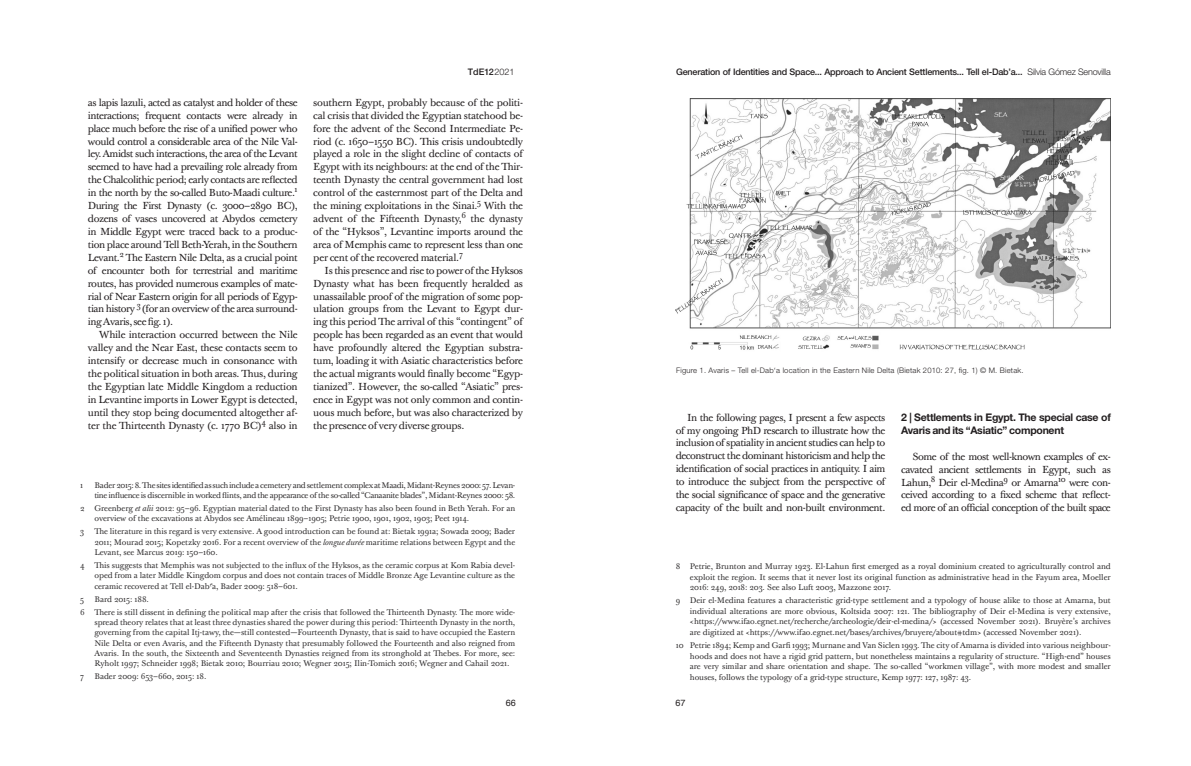
<style>
.page{position:relative;width:1191px;height:766px;background:#fff}
.page>*{position:absolute;margin:0;border:0;box-sizing:border-box;transform-origin:0 0}
.TABULACION{font:700 10.5px/12.9px "Helvetica Neue LT Std";letter-spacing:-.025em;color:#231f20}
.TABULACION-2{font:10px/12.9px "Baskerville Ten Pro";letter-spacing:-.03em;color:#231f20;text-align:justify}
.encabeza{font:500 9px "Helvetica Neue LT Std";letter-spacing:-.02em;color:#231f20}
.t1{font:9px "Helvetica";color:#231f20}
.notas{font:8px/10.2px "Baskerville Ten Pro";letter-spacing:-.01em;color:#312f30;text-align:justify}
.notas-2{font:8px/10.2px "Baskerville Ten Pro";letter-spacing:-.045em;color:#312f30}
.t2{font:300 7.6px "Helvetica Neue LT Std";letter-spacing:.025em;color:#231f20}
.t3{font:500 2px "Helvetica Neue LT Std";color:#fff}
.s1{font-weight:300}
.s2{font-style:italic}
.s3{font-family:"Transliteration";font-style:italic}
</style>
<div class="page">
<img style="left:675px;top:99px;width:435px;height:251px">
<p class="encabeza" style="left:468px;top:66px;width:48px">TdE12<span class="s1">2021</span></p>
<p class="t3" style="left:493px;top:73px;width:3px">..</p>
<p class="encabeza" style="left:676px;top:66px;width:436px">Generation of Identities and Space... Approach to Ancient Settlements... Tell el-Dab’a... <span class="s1">Silvia Gómez Senovilla</span></p>
<p class="TABULACION-2" style="left:88px;top:96px;width:211px">as lapis lazuli, acted as catalyst and holder of these interactions; frequent contacts were already in place much before the rise of a unified power who would control a considerable area of the Nile Val&shy;ley. Amidst such interactions, the area of the Levant seemed to have had a prevailing role already from the Chalcolithic period; early contacts are reflected in the north by the so-called Buto-Maadi culture.<sup>1<br></sup>During the First Dynasty (c. 3000–2890 BC), dozens of vases uncovered at Abydos cemetery in Middle Egypt were traced back to a produc&shy;tion place around Tell Beth-Yerah, in the Southern Levant.<sup>2</sup> The Eastern Nile Delta, as a crucial point of encounter both for terrestrial and maritime routes, has provided numerous examples of mate&shy;rial of Near Eastern origin for all periods of Egyp&shy;tian history <sup>3</sup> (for an overview of the area surround&shy;ing Avaris, see fig. 1).</p>
<p class="TABULACION-2" style="left:88px;top:329px;width:211px;text-indent:11px">While interaction occurred between the Nile valley and the Near East, these contacts seem to intensify or decrease much in consonance with the political situation in both areas. Thus, during the Egyptian late Middle Kingdom a reduction in Levantine imports in Lower Egypt is detected, until they stop being documented altogether af&shy;ter the Thirteenth Dynasty (c. 1770 BC)<sup>4</sup> also in</p>
<p class="TABULACION-2" style="left:313px;top:96px;width:211px">southern Egypt, probably because of the politi&shy;cal crisis that divided the Egyptian statehood be&shy;fore the advent of the Second Intermediate Pe&shy;riod (c. 1650–1550 BC). This crisis undoubtedly played a role in the slight decline of contacts of Egypt with its neighbours: at the end of the Thir&shy;teenth Dynasty the central government had lost control of the easternmost part of the Delta and the mining exploitations in the Sinai.<sup>5</sup> With the advent of the Fifteenth Dynasty,<sup>6</sup> the dynasty of the “Hyksos”, Levantine imports around the area of Memphis came to represent less than one per cent of the recovered material.<sup>7</sup></p>
<p class="TABULACION-2" style="left:313px;top:264px;width:211px;text-indent:11px">Is this presence and rise to power of the Hyksos Dynasty what has been frequently heralded as unassailable proof of the migration of some pop&shy;ulation groups from the Levant to Egypt dur&shy;ing this period The arrival of this “contingent” of people has been regarded as an event that would have profoundly altered the Egyptian substra&shy;tum, loading it with Asiatic characteristics before the actual migrants would finally become “Egyp&shy;tianized”. However, the so-called “Asiatic” pres&shy;ence in Egypt was not only common and contin&shy;uous much before, but was also characterized by the presence of very diverse groups.</p>
<p class="notas" style="left:80px;top:480px;width:5px">1</p>
<p class="notas-2" style="left:94px;top:480px;width:422px">Bader 2015: 8. The sites identified as such include a cemetery and settlement complex at Maadi, Midant-Reynes 2000: 57. Levan&shy;tine influence is discernible in worked flints, and the appearance of the so-called “Canaanite blades”, Midant-Reynes 2000: 58.</p>
<p class="notas" style="left:94px;top:503px;width:422px;text-indent:-14px">2 Greenberg <span class="s2">et alii</span> 2012: 95–96. Egyptian material dated to the First Dynasty has also been found in Beth Yerah. For an overview of the excavations at Abydos see Amélineau 1899–1905; Petrie 1900, 1901, 1902, 1903; Peet 1914.</p>
<p class="notas" style="left:80px;top:527px;width:5px">3</p>
<p class="notas" style="left:94px;top:527px;width:422px">The literature in this regard is very extensive. A good introduction can be found at: Bietak 1991a; Sowada 2009; Bader 2011; Mourad 2015; Kopetzky 2016. For a recent overview of the <span class="s2">longue durée</span> maritime relations between Egypt and the Levant, see Marcus 2019: 150–160.</p>
<p class="notas" style="left:94px;top:560px;width:422px;text-indent:-14px">4 This suggests that Memphis was not subjected to the influx of the Hyksos, as the ceramic corpus at Kom Rabia devel&shy;oped from a later Middle Kingdom corpus and does not contain traces of Middle Bronze Age Levantine culture as the ceramic recovered at Tell el-Dab<span class="s3">a</span>a, Bader 2009: 518–601.</p>
<p class="notas" style="left:80px;top:594px;width:5px">5</p>
<p class="notas" style="left:94px;top:594px;width:56px">Bard 2015: 188.</p>
<p class="notas" style="left:94px;top:607px;width:422px;text-indent:-14px">6 There is still dissent in defining the political map after the crisis that followed the Thirteenth Dynasty. The more wide&shy;spread theory relates that at least three dynasties shared the power during this period: Thirteenth Dynasty in the north, governing from the capital Itj-tawy, the—still contested—Fourteenth Dynasty, that is said to have occupied the Eastern Nile Delta or even Avaris, and the Fifteenth Dynasty that presumably followed the Fourteenth and also reigned from Avaris. In the south, the Sixteenth and Seventeenth Dynasties reigned from its stronghold at Thebes. For more, see:<br>Ryholt 1997; Schneider 1998; Bietak 2010; Bourriau 2010; Wegner 2015; Ilin-Tomich 2016; Wegner and Cahail 2021.</p>
<p class="notas" style="left:80px;top:671px;width:5px">7</p>
<p class="notas" style="left:94px;top:671px;width:113px">Bader 2009: 653–660, 2015: 18.</p>
<p class="t2" style="left:676px;top:366px;width:349px">Figure 1. Avaris – Tell el-Dab‘a location in the Eastern Nile Delta (Bietak 2010: 27, fig. 1) © M. Bietak.</p>
<p class="TABULACION-2" style="left:675px;top:411px;width:211px;text-indent:11px">In the following pages, I present a few aspects of my ongoing PhD research to illustrate how the inclusion of spatiality in ancient studies can help to deconstruct the dominant historicism and help the identification of social practices in antiquity. I aim to introduce the subject from the perspective of the social significance of space and the generative capacity of the built and non-built environment.</p>
<p class="TABULACION" style="left:901px;top:410px;width:211px">2 | Settlements in Egypt. The special case of<br>Avaris and its “Asiatic” component</p>
<p class="TABULACION-2" style="left:901px;top:450px;width:211px;text-indent:11px">Some of the most well-known examples of ex&shy;cavated ancient settlements in Egypt, such as Lahun,<sup>8</sup> Deir el-Medina<sup>9</sup> or Amarna<sup>10</sup> were con&shy;ceived according to a fixed scheme that reflect&shy;ed more of an official conception of the built space</p>
<p class="notas" style="left:690px;top:561px;width:422px;line-height:10.5px;text-indent:-14px">8 Petrie, Brunton and Murray 1923. El-Lahun first emerged as a royal dominium created to agriculturally control and exploit the region. It seems that it never lost its original function as administrative head in the Fayum area, Moeller 2016: 249, 2018: 203. See also Luft 2003, Mazzone 2017.</p>
<p class="notas" style="left:690px;top:595px;width:422px;text-indent:-14px">9 Deir el-Medina features a characteristic grid-type settlement and a typology of house alike to those at Amarna, but individual alterations are more obvious, Koltsida 2007: 121. The bibliography of Deir el-Medina is very extensive, &lt;https://www.ifao.egnet.net/recherche/archeologie/deir-el-medina/&gt; (accessed November 2021). Bruyère’s archives are digitized at &lt;https://www.ifao.egnet.net/bases/archives/bruyere/about#tdm&gt; (accessed November 2021).</p>
<p class="notas" style="left:690px;top:640px;width:422px;text-indent:-14px">10 Petrie 1894; Kemp and Garfi 1993; Murnane and Van Siclen 1993. The city of Amarna is divided into various neighbour&shy;hoods and does not have a rigid grid pattern, but nonetheless maintains a regularity of structure. “High-end” houses are very similar and share orientation and shape. The so-called “workmen village”, with more modest and smaller houses, follows the typology of a grid-type structure, Kemp 1977: 127, 1987: 43.</p>
<p class="t1" style="left:506px;top:695px;width:12px">66</p>
<p class="t1" style="left:675px;top:695px;width:12px">67</p>
</div>
